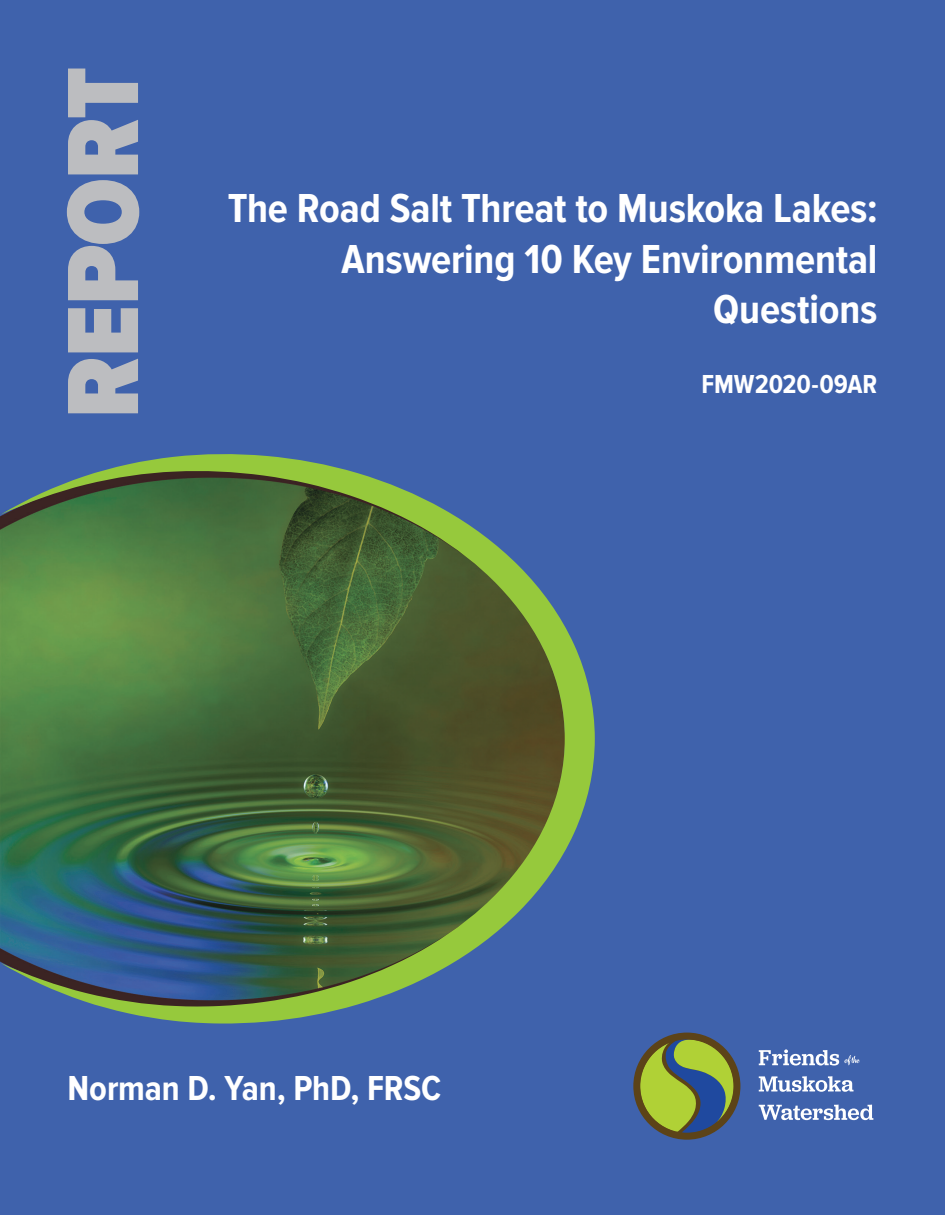
<style>
.page{position:relative;width:945px;height:1215px;background:#fff}
.page>*{position:absolute;margin:0;border:0;box-sizing:border-box;transform-origin:0 0}
.t1{font:900 105px "Proxima Nova Cond";letter-spacing:-.015em;color:#bcbdc0}
.Title_2{font:700 42px/50.4px "Proxima Nova Cond";letter-spacing:-.005em;color:#fff;text-align:right}
.SubTitle{font:700 36px "Proxima Nova Cond";letter-spacing:-.005em;color:#fff}
.SubTitle-2{font:700 27px "Proxima Nova Cond";letter-spacing:-.005em;color:#fff}
</style>
<div class="page">
<div style="left:1px;top:0;width:944px;height:1215px;background:#3f62ac"></div>
<svg style="left:1px;top:453px;width:594px;height:571px;background:#4c6f51"></svg>
<div style="left:633px;top:1033px;width:107px;height:107px;background:#5c4318;border-radius:50%"></div>
<svg style="left:638px;top:1038px;width:97px;height:96px"></svg>
<svg style="left:759px;top:1049px;width:101px;height:17px"></svg>
<svg style="left:759px;top:1076px;width:95px;height:16px"></svg>
<svg style="left:759px;top:1105px;width:114px;height:15px"></svg>
<p class="t1" style="left:44px;top:418px;width:353px;rotate:-90deg">REPORT</p>
<p class="Title_2" style="left:228px;top:184px;width:651px">The Road Salt Threat to Muskoka Lakes:</p>
<p class="Title_2" style="left:342px;top:235px;width:538px">Answering 10 Key Environmental<br>Questions</p>
<p class="SubTitle-2" style="left:701px;top:369px;width:178px">FMW2020-09AR</p>
<p class="SubTitle" style="left:68px;top:1068px;width:375px">Norman D. Yan, PhD, FRSC</p>
</div>
